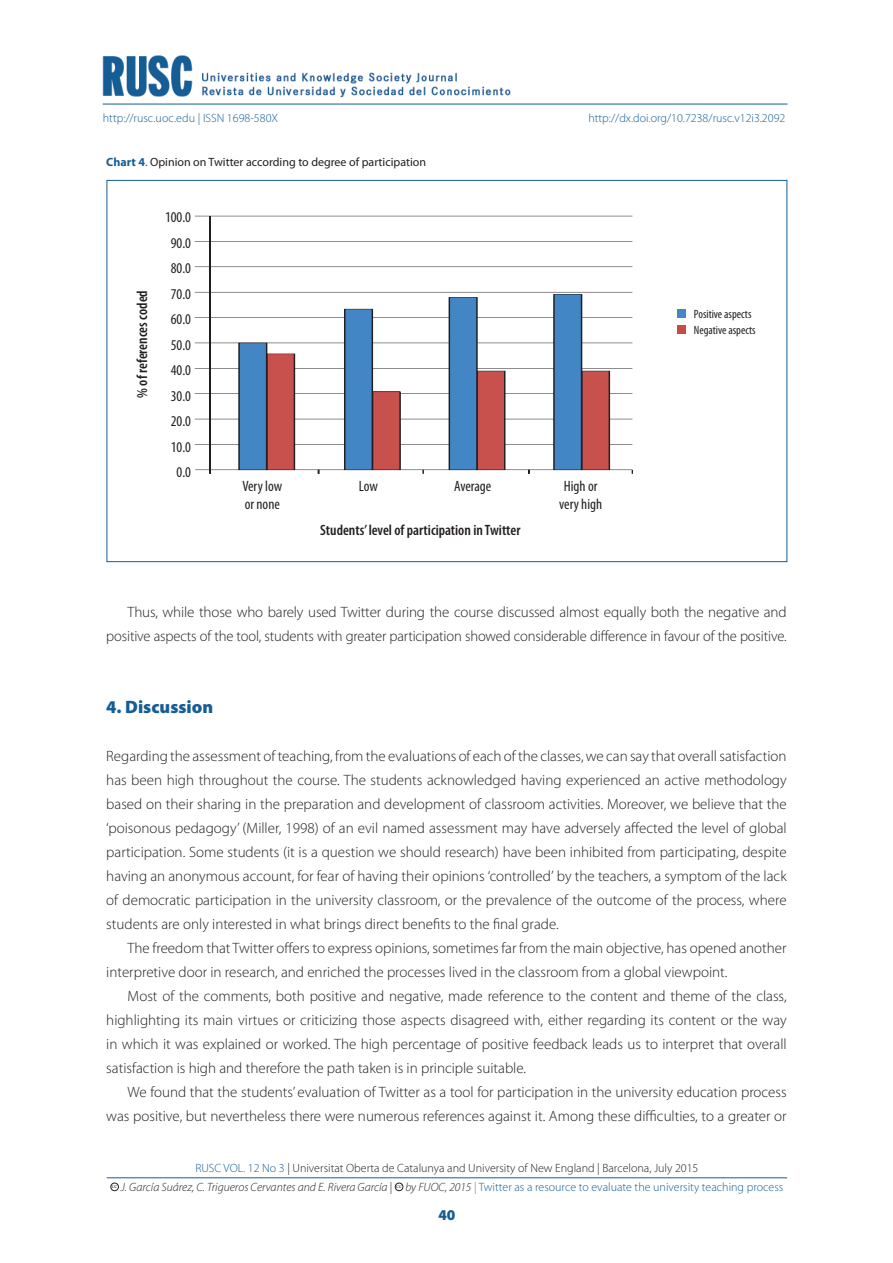
<style>
.page{position:relative;width:893px;height:1263px;background:#fff}
.page>*{position:absolute;margin:0;border:0;box-sizing:border-box;transform-origin:0 0}
._7_1_Subtitulo{font:900 18px "Myriad Pro";color:#155d95}
._05_Texte_general{font:300 15px/24px "Myriad Pro";color:#231f20;text-align:right}
._04_Texte_general_se{font:300 15px/24px "Myriad Pro";color:#231f20;text-align:justify}
._14_Texto_tablas_y_g{font:condensed 15px/18px "Myriad Pro";color:#231f20}
._14_Texto_tablas_y_g-2{font:600 condensed 15px "Myriad Pro";color:#231f20}
.t1{font:900 15px "Myriad Pro";color:#155d95}
.t2{font:300 12px "Myriad Pro";color:#155d95}
.t3{font:300 12px "Myriad Pro";color:#231f20}
._14_Num_nom_figura{font:12px "Myriad Pro";color:#231f20}
.t4{font:italic 300 12px "Myriad Pro";color:#231f20}
.t5{font:condensed 12px "Myriad Pro";color:#231f20}
.t6{font:600 3.9px "Adobe Caslon Pro";color:#231f20}
.s1{font-weight:700;color:#155d95}
.s2{color:#155d95}
.s3{font-style:normal}
.s4{font-style:italic;color:#231f20}
.s5{color:#76787b}
</style>
<div class="page">
<hr style="left:103px;top:104px;width:684px;height:1px;background:#155d95">
<img style="left:202px;top:70px;width:309px;height:28px">
<img style="left:103px;top:55px;width:90px;height:42px">
<hr style="left:107px;top:1177px;width:680px;height:1px;background:#155d95">
<div style="left:111px;top:1183px;width:8px;height:8px;border:1px solid #231f20;border-radius:50%"></div>
<div style="left:395px;top:1183px;width:8px;height:8px;border:1px solid #231f20;border-radius:50%"></div>
<hr style="left:195px;top:444px;width:437px;height:1px;background:#231f20">
<hr style="left:195px;top:419px;width:437px;height:1px;background:#231f20">
<hr style="left:195px;top:393px;width:437px;height:1px;background:#231f20">
<hr style="left:195px;top:368px;width:437px;height:1px;background:#231f20">
<hr style="left:195px;top:343px;width:437px;height:1px;background:#231f20">
<hr style="left:195px;top:317px;width:437px;height:1px;background:#231f20">
<hr style="left:195px;top:292px;width:437px;height:1px;background:#231f20">
<hr style="left:195px;top:267px;width:437px;height:1px;background:#231f20">
<hr style="left:195px;top:241px;width:437px;height:1px;background:#231f20">
<hr style="left:195px;top:216px;width:437px;height:1px;background:#231f20">
<hr style="left:195px;top:470px;width:437px;height:1px;background:#231f20">
<svg style="left:209px;top:216px;width:424px;height:258px"></svg>
<div style="left:677px;top:309px;width:8px;height:9px;background:#4387c6"></div>
<div style="left:677px;top:325px;width:8px;height:9px;background:#c94c43"></div>
<p class="t2" style="left:103px;top:112px;width:177px">http://rusc.uoc.edu | ISSN 1698-580X</p>
<p class="t2" style="left:588px;top:112px;width:198px">http://dx.doi.org/10.7238/rusc.v12i3.2092</p>
<p class="_14_Num_nom_figura" style="left:106px;top:155px;width:321px"><span class="s1">Chart 4</span><span class="s2">.</span> Opinion on Twitter according to degree of participation</p>
<p class="_14_Texto_tablas_y_g-2" style="left:133px;top:398px;width:109px;rotate:-90deg">% of references coded</p>
<p class="_14_Texto_tablas_y_g" style="left:165px;top:208px;width:28px">100.0</p>
<p class="_14_Texto_tablas_y_g" style="left:171px;top:233px;width:22px">90.0</p>
<p class="_14_Texto_tablas_y_g" style="left:171px;top:259px;width:22px">80.0</p>
<p class="_14_Texto_tablas_y_g" style="left:171px;top:284px;width:22px">70.0</p>
<p class="_14_Texto_tablas_y_g" style="left:171px;top:310px;width:22px">60.0</p>
<p class="_14_Texto_tablas_y_g" style="left:171px;top:335px;width:22px">50.0</p>
<p class="_14_Texto_tablas_y_g" style="left:171px;top:361px;width:22px">40.0</p>
<p class="_14_Texto_tablas_y_g" style="left:171px;top:386px;width:22px">30.0</p>
<p class="_14_Texto_tablas_y_g" style="left:171px;top:412px;width:22px">20.0</p>
<p class="_14_Texto_tablas_y_g" style="left:171px;top:438px;width:22px">10.0</p>
<p class="_14_Texto_tablas_y_g" style="left:177px;top:463px;width:16px">0.0</p>
<p class="_14_Texto_tablas_y_g" style="left:242px;top:477px;width:41px">Very low or none</p>
<p class="_14_Texto_tablas_y_g" style="left:359px;top:477px;width:21px">Low</p>
<p class="_14_Texto_tablas_y_g" style="left:454px;top:477px;width:39px">Average</p>
<p class="_14_Texto_tablas_y_g" style="left:559px;top:477px;width:45px;text-align:center">High or very high</p>
<p class="_14_Texto_tablas_y_g-2" style="left:320px;top:520px;width:202px">Students’ level of participation in Twitter</p>
<p class="t5" style="left:694px;top:307px;width:59px">Positive aspects</p>
<p class="t5" style="left:694px;top:323px;width:63px">Negative aspects</p>
<p class="_05_Texte_general" style="left:106px;top:600px;width:682px">Thus, while those who barely used Twitter during the course discussed almost equally both the negative and positive aspects of the tool, students with greater participation showed considerable difference in favour of the positive.</p>
<p class="_7_1_Subtitulo" style="left:106px;top:697px;width:108px">4. Discussion</p>
<p class="_04_Texte_general_se" style="left:106px;top:744px;width:682px">Regarding the assessment of teaching, from the evaluations of each of the classes, we can say that overall satisfaction has been high throughout the course. The students acknowledged having experienced an active methodology based on their sharing in the preparation and development of classroom activities. Moreover, we believe that the ‘poisonous pedagogy’ (Miller, 1998) of an evil named assessment may have adversely affected the level of global participation. Some students (it is a question we should research) have been inhibited from participating, despite having an anonymous account, for fear of having their opinions ‘controlled’ by the teachers, a symptom of the lack of democratic participation in the university classroom, or the prevalence of the outcome of the process, where students are only interested in what brings direct benefits to the final grade.</p>
<p class="_05_Texte_general" style="left:106px;top:936px;width:682px;text-align:left;text-indent:21px">The freedom that Twitter offers to express opinions, sometimes far from the main objective, has opened another interpretive door in research, and enriched the processes lived in the classroom from a global viewpoint.</p>
<p class="_05_Texte_general" style="left:106px;top:984px;width:682px;text-align:justify;text-indent:21px">Most of the comments, both positive and negative, made reference to the content and theme of the class, highlighting its main virtues or criticizing those aspects disagreed with, either regarding its content or the way in which it was explained or worked. The high percentage of positive feedback leads us to interpret that overall satisfaction is high and therefore the path taken is in principle suitable.</p>
<p class="_05_Texte_general" style="left:106px;top:1080px;width:682px">We found that the students’ evaluation of Twitter as a tool for participation in the university education process was positive, but nevertheless there were numerous references against it. Among these difficulties, to a greater or</p>
<p class="t3" style="left:195px;top:1161px;width:505px"><span class="s2">RUSC VOL. 12 No 3</span> | Universitat Oberta de Catalunya and University of New England | Barcelona, July 2015</p>
<p class="t6" style="left:112px;top:1185px;width:7px">CC</p>
<p class="t4" style="left:121px;top:1180px;width:273px">J. García Suárez, C. Trigueros Cervantes and E. Rivera García <span class="s3">|</span></p>
<p class="t6" style="left:396px;top:1185px;width:7px">CC</p>
<p class="t2" style="left:405px;top:1180px;width:379px"><span class="s4">by FUOC, 2015</span> <span class="s5">|</span> Twitter as a resource to evaluate the university teaching process</p>
<p class="t1" style="left:438px;top:1206px;width:19px">40</p>
</div>
